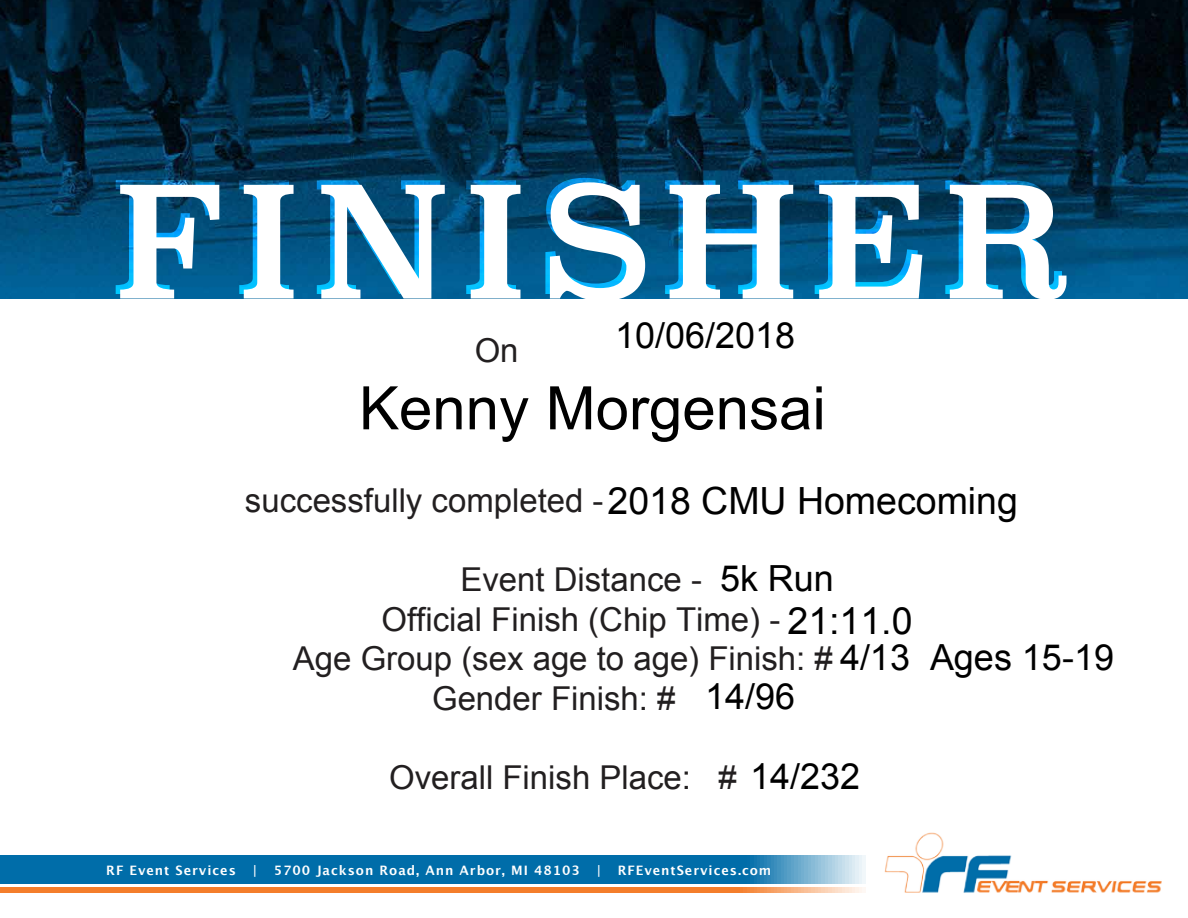
<style>
.page{position:relative;width:1188px;height:918px;background:#fff}
.page>*{position:absolute;margin:0;border:0;box-sizing:border-box;transform-origin:0 0}
.t1{font:153px "Superclarendon";letter-spacing:.1em;color:#fff}
.t2{font:60px "Arial";color:#000}
.t3{font:37.5px "Arial";color:#000}
.t4{font:36px "Arial";color:#000}
.t5{font:32.85px "Arial";color:#221f20}
.t6{font:700 13.05px "Lucida Grande";letter-spacing:.075em;color:#fff}
.s1{font-size:36px;color:#000}
</style>
<div class="page">
<img style="left:0;top:0;width:1188px;height:298px">
<img style="left:884px;top:832px;width:278px;height:61px">
<svg style="left:0;top:856px;width:865px;height:27px;background:#1076ae"></svg>
<svg style="left:0;top:887px;width:865px;height:5px;background:#f48739"></svg>
<h1 class="t1" style="left:110px;top:135px;width:957px">FINISHER</h1>
<p class="t5" style="left:475px;top:328px;width:45px">On</p>
<p class="t4" style="left:615px;top:315px;width:182px">10/06/2018</p>
<h2 class="t2" style="left:359px;top:375px;width:468px">Kenny Morgensai</h2>
<p class="t3" style="left:608px;top:480px;width:412px">2018 CMU Homecoming</p>
<p class="t5" style="left:245px;top:479px;width:360px">successfully completed -</p>
<p class="t4" style="left:720px;top:558px;width:116px">5k Run</p>
<p class="t5" style="left:460px;top:558px;width:243px">Event Distance -</p>
<p class="t5" style="left:382px;top:598px;width:400px">Official Finish (Chip Time) -</p>
<p class="t5" style="left:293px;top:637px;width:619px">Age Group (sex age to age) Finish: # <span class="s1">4/13</span></p>
<p class="t5" style="left:432px;top:677px;width:245px">Gender Finish: #</p>
<p class="t3" style="left:788px;top:600px;width:127px">21:11.0</p>
<p class="t4" style="left:705px;top:677px;width:92px">14/96</p>
<p class="t4" style="left:930px;top:638px;width:186px">Ages 15-19</p>
<p class="t5" style="left:389px;top:756px;width:472px">Overall Finish Place: # <span class="s1">14/232</span></p>
<p class="t6" style="left:106px;top:860px;width:131px">RF Event Services</p>
<p class="t6" style="left:252px;top:860px;width:6px">|</p>
<p class="t6" style="left:274px;top:860px;width:308px">5700 Jackson Road, Ann Arbor, MI 48103</p>
<p class="t6" style="left:596px;top:860px;width:6px">|</p>
<p class="t6" style="left:618px;top:860px;width:155px">RFEventServices.com</p>
</div>
